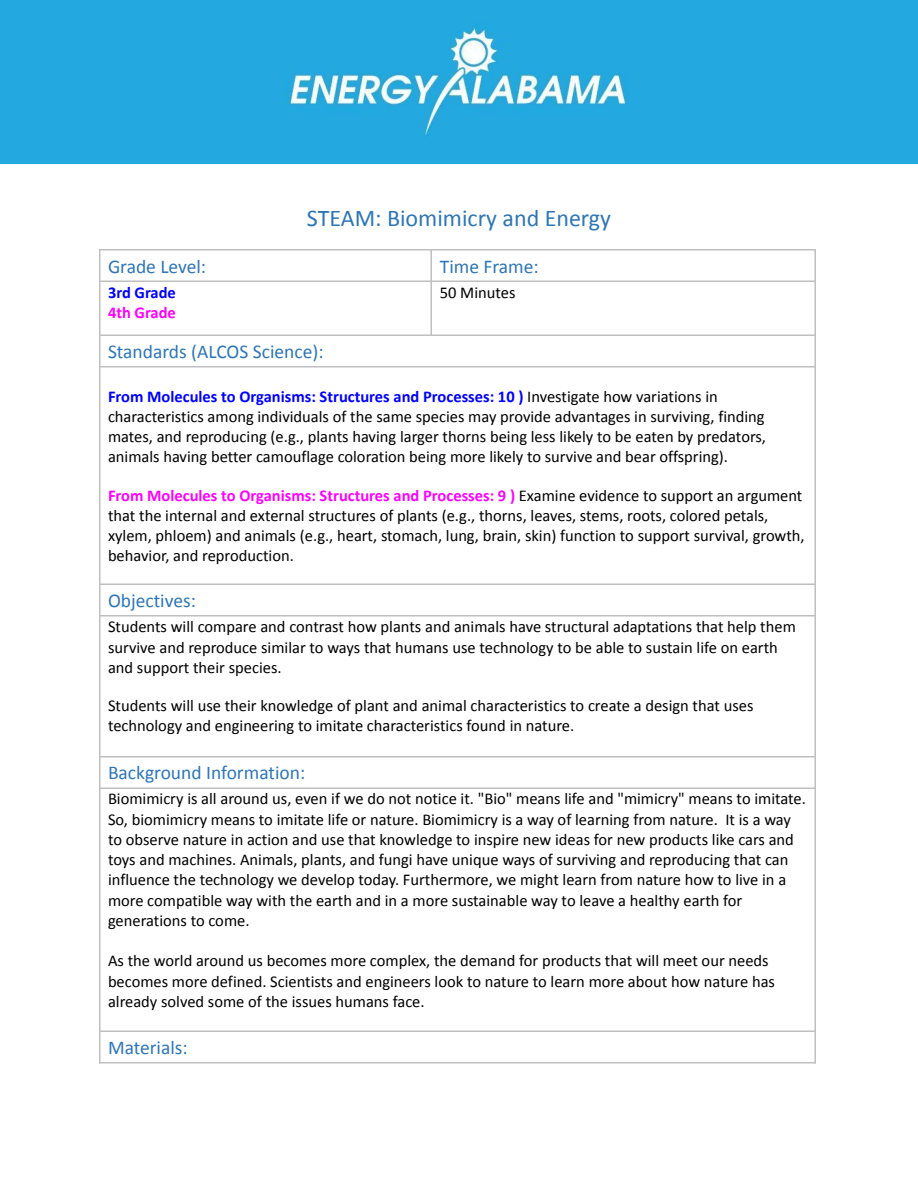
<style>
.page{position:relative;width:918px;height:1188px;background:#fff}
.page>*{position:absolute;margin:0;border:0;box-sizing:border-box;transform-origin:0 0}
.t1{font:24px "Calibri";color:#2e75b5}
.t2{font:19.5px "Calibri";color:#2e75b5}
.t3{font:16.5px/20.2px "Calibri";color:#000}
.t4{font:700 16.5px "Calibri";color:#00f}
.t5{font:700 16.5px "Calibri";color:#f0f}
.s1{font-weight:700;color:#00f}
.s2{font-weight:700;color:#f0f}
</style>
<div class="page">
<hr style="left:99px;top:249px;width:1px;height:814px;background:#bfbfbf">
<hr style="left:431px;top:249px;width:1px;height:87px;background:#bfbfbf">
<hr style="left:815px;top:249px;width:1px;height:814px;background:#bfbfbf">
<hr style="left:99px;top:249px;width:717px;height:2px;background:#bfbfbf">
<hr style="left:99px;top:280px;width:717px;height:2px;background:#bfbfbf">
<hr style="left:99px;top:334px;width:717px;height:2px;background:#bfbfbf">
<hr style="left:99px;top:366px;width:717px;height:2px;background:#bfbfbf">
<hr style="left:99px;top:584px;width:717px;height:1px;background:#bfbfbf">
<hr style="left:99px;top:615px;width:717px;height:2px;background:#bfbfbf">
<hr style="left:99px;top:756px;width:717px;height:1px;background:#bfbfbf">
<hr style="left:99px;top:787px;width:717px;height:2px;background:#bfbfbf">
<hr style="left:99px;top:1031px;width:717px;height:1px;background:#bfbfbf">
<hr style="left:99px;top:1062px;width:717px;height:2px;background:#bfbfbf">
<div style="left:0;top:0;width:918px;height:163px;background:#23a8e0"></div>
<h1 class="t1" style="left:307px;top:208px;width:306px">STEAM: Biomimicry and Energy</h1>
<p class="t2" style="left:108px;top:258px;width:100px">Grade Level:</p>
<p class="t2" style="left:440px;top:258px;width:100px">Time Frame:</p>
<p class="t4" style="left:108px;top:286px;width:69px">3rd Grade</p>
<p class="t5" style="left:108px;top:306px;width:69px">4th Grade</p>
<p class="t3" style="left:440px;top:284px;width:77px">50 Minutes</p>
<p class="t2" style="left:108px;top:343px;width:217px">Standards (ALCOS Science):</p>
<p class="t3" style="left:108px;top:387px;width:660px"><span class="s1">From Molecules to Organisms: Structures and Processes: 10 )</span> Investigate how variations in characteristics among individuals of the same species may provide advantages in surviving, finding mates, and reproducing (e.g., plants having larger thorns being less likely to be eaten by predators, animals having better camouflage coloration being more likely to survive and bear offspring).</p>
<p class="t3" style="left:108px;top:486px;width:698px"><span class="s2">From Molecules to Organisms: Structures and Processes: 9 )</span> Examine evidence to support an argument that the internal and external structures of plants (e.g., thorns, leaves, stems, roots, colored petals, xylem, phloem) and animals (e.g., heart, stomach, lung, brain, skin) function to support survival, growth, behavior, and reproduction.</p>
<p class="t2" style="left:108px;top:592px;width:89px">Objectives:</p>
<p class="t3" style="left:108px;top:618px;width:689px">Students will compare and contrast how plants and animals have structural adaptations that help them survive and reproduce similar to ways that humans use technology to be able to sustain life on earth and support their species.</p>
<p class="t3" style="left:108px;top:697px;width:647px">Students will use their knowledge of plant and animal characteristics to create a design that uses technology and engineering to imitate characteristics found in nature.</p>
<p class="t2" style="left:108px;top:764px;width:199px">Background Information:</p>
<p class="t3" style="left:108px;top:790px;width:699px">Biomimicry is all around us, even if we do not notice it. "Bio" means life and "mimicry" means to imitate.<br>So, biomimicry means to imitate life or nature. Biomimicry is a way of learning from nature. It is a way to observe nature in action and use that knowledge to inspire new ideas for new products like cars and toys and machines. Animals, plants, and fungi have unique ways of surviving and reproducing that can influence the technology we develop today. Furthermore, we might learn from nature how to live in a more compatible way with the earth and in a more sustainable way to leave a healthy earth for generations to come.</p>
<p class="t3" style="left:108px;top:952px;width:669px">As the world around us becomes more complex, the demand for products that will meet our needs becomes more defined. Scientists and engineers look to nature to learn more about how nature has already solved some of the issues humans face.</p>
<p class="t2" style="left:108px;top:1040px;width:81px">Materials:</p>
</div>
